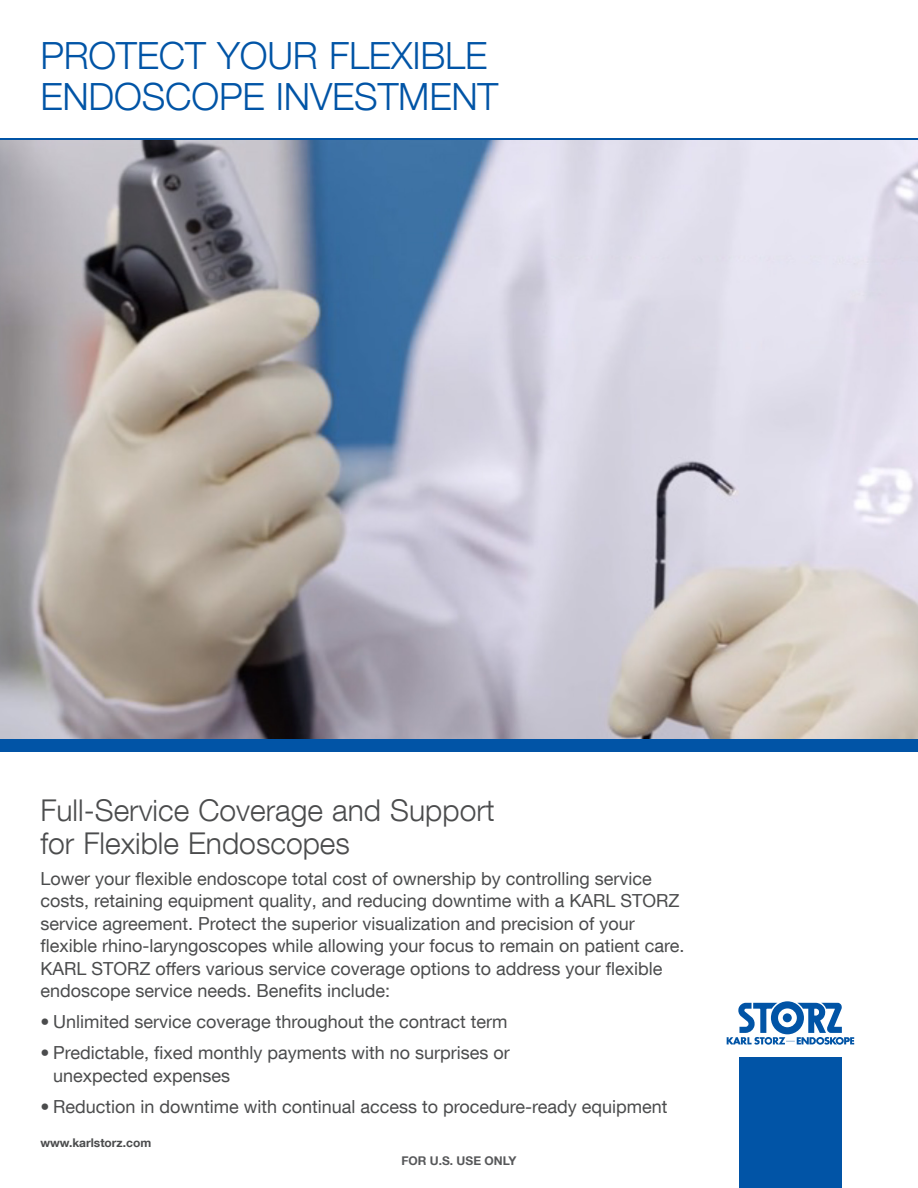
<style>
.page{position:relative;width:918px;height:1188px;background:#fff}
.page>*{position:absolute;margin:0;border:0;box-sizing:border-box;transform-origin:0 0}
.Headline{font:300 37.5px/40.5px "KS Helvetica Neue";letter-spacing:-.005em;color:#0154a6}
.Subheadline{font:300 30px/33px "KS Helvetica Neue";color:#4b4c4d}
.Running_Text_page1{font:18px/22.5px "KS Helvetica Neue";color:#4b4c4d}
.URL{font:700 12px "KS Helvetica Neue";color:#4b4c4d}
.t1{font:700 12px "KS Helvetica Neue";color:#57585a}
</style>
<div class="page">
<img style="left:0;top:140px;width:918px;height:599px">
<div style="left:0;top:739px;width:918px;height:12px;background:#0154a6"></div>
<hr style="left:0;top:138px;width:918px;height:2px;background:#0154a6">
<div style="left:739px;top:1057px;width:102px;height:131px;background:#0154a6"></div>
<svg style="left:727px;top:1001px;width:127px;height:44px"></svg>
<p class="Headline" style="left:40px;top:35px;width:460px">PROTECT YOUR FLEXIBLE<br>ENDOSCOPE INVESTMENT</p>
<p class="Subheadline" style="left:40px;top:793px;width:456px">Full-Service Coverage and Support for Flexible Endoscopes</p>
<p class="Running_Text_page1" style="left:40px;top:867px;width:646px">Lower your flexible endoscope total cost of ownership by controlling service costs, retaining equipment quality, and reducing downtime with a KARL STORZ service agreement. Protect the superior visualization and precision of your flexible rhino-laryngoscopes while allowing your focus to remain on patient care.<br>KARL STORZ offers various service coverage options to address your flexible endoscope service needs. Benefits include:</p>
<p class="Running_Text_page1" style="left:40px;top:1010px;width:469px">• Unlimited service coverage throughout the contract term</p>
<p class="Running_Text_page1" style="left:53px;top:1041px;width:458px;text-indent:-13px">• Predictable, fixed monthly payments with no surprises or unexpected expenses</p>
<p class="Running_Text_page1" style="left:40px;top:1095px;width:629px">• Reduction in downtime with continual access to procedure-ready equipment</p>
<p class="URL" style="left:40px;top:1135px;width:112px">www.karlstorz.com</p>
<p class="t1" style="left:402px;top:1153px;width:116px">FOR U.S. USE ONLY</p>
</div>
